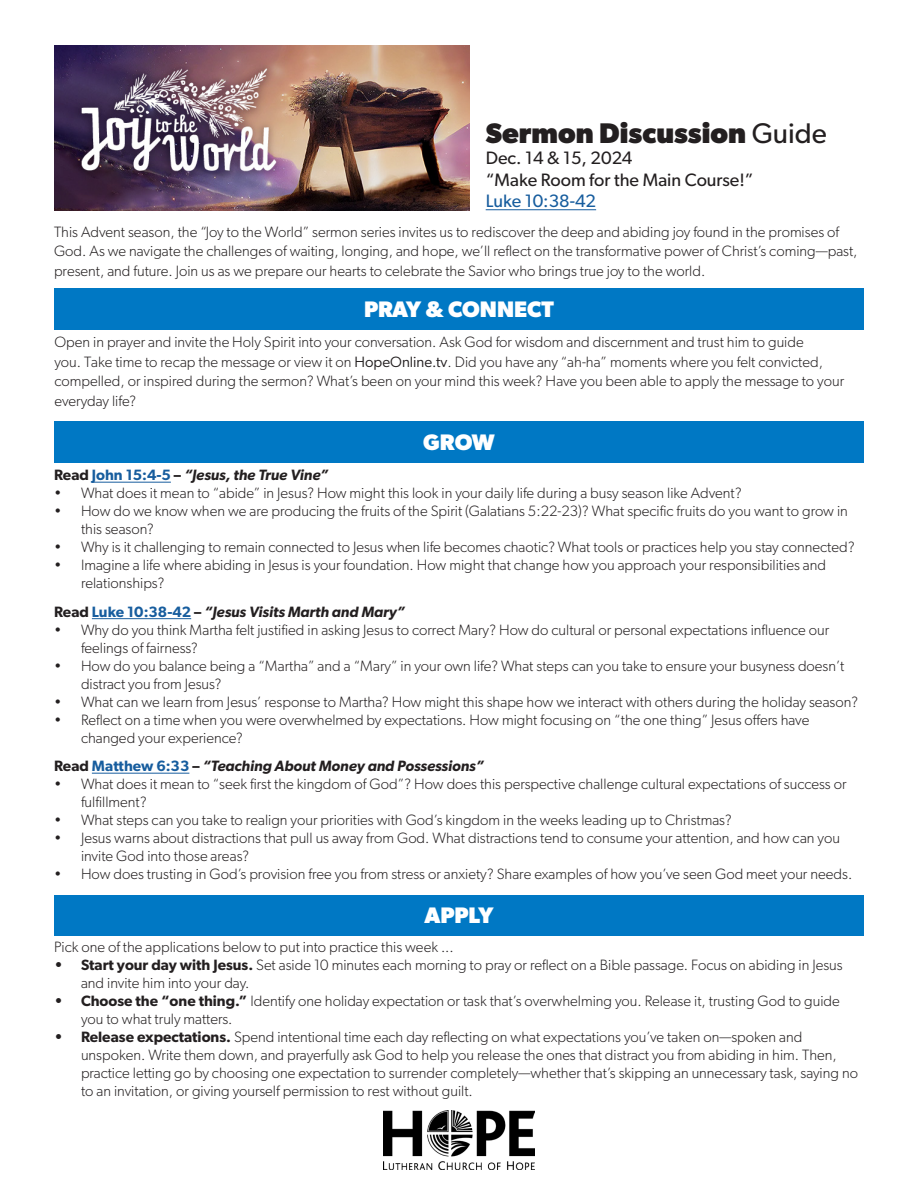
<style>
.page{position:relative;width:918px;height:1188px;background:#fff}
.page>*{position:absolute;margin:0;border:0;box-sizing:border-box;transform-origin:0 0}
.t1{font:700 28.5px "Gibson";color:#231f20}
.t2{font:700 22.5px "Gibson";color:#fff}
.t3{font:18px "Gibson";color:#231f20}
.t4{font:18px "Gibson";color:#175d9e}
.t5{font:300 15px/18px "Gibson";color:#231f20}
.t6{font:italic 600 15px "Gibson";color:#231f20}
.s1{font-weight:400}
.s2{font-style:normal}
.s3{font-style:normal;color:#175d9e}
.s4{font-weight:600}
</style>
<div class="page">
<hr style="left:92px;top:482px;width:79px;height:1px;background:#175d9e">
<hr style="left:92px;top:618px;width:99px;height:1px;background:#175d9e">
<hr style="left:92px;top:773px;width:97px;height:1px;background:#175d9e">
<hr style="left:486px;top:209px;width:110px;height:1px;background:#175d9e">
<img style="left:54px;top:45px;width:416px;height:165px">
<div style="left:54px;top:289px;width:810px;height:41px;background:#0078c4"></div>
<div style="left:54px;top:422px;width:810px;height:41px;background:#0078c4"></div>
<div style="left:54px;top:895px;width:810px;height:41px;background:#0078c4"></div>
<img style="left:384px;top:1111px;width:150px;height:58px">
<p class="t1" style="left:486px;top:116px;width:343px">Sermon Discussion <span class="s1">Guide</span></p>
<p class="t3" style="left:486px;top:147px;width:148px">Dec. 14 &amp; 15, 2024</p>
<p class="t3" style="left:486px;top:169px;width:269px">“Make Room for the Main Course!”</p>
<p class="t4" style="left:486px;top:190px;width:112px">Luke 10:38-42</p>
<p class="t5" style="left:54px;top:222px;width:805px;line-height:19.5px">This Advent season, the “Joy to the World” sermon series invites us to rediscover the deep and abiding joy found in the promises of<br>God. As we navigate the challenges of waiting, longing, and hope, we’ll reflect on the transformative power of Christ’s coming—past, present, and future. Join us as we prepare our hearts to celebrate the Savior who brings true joy to the world.</p>
<p class="t2" style="left:364px;top:295px;width:191px">PRAY &amp; CONNECT</p>
<p class="t5" style="left:54px;top:332px;width:791px;line-height:19.5px">Open in prayer and invite the Holy Spirit into your conversation. Ask God for wisdom and discernment and trust him to guide<br>you. Take time to recap the message or view it on <span class="s1">HopeOnline.tv</span>. Did you have any “ah-ha” moments where you felt convicted, compelled, or inspired during the sermon? What’s been on your mind this week? Have you been able to apply the message to your everyday life?</p>
<p class="t2" style="left:423px;top:429px;width:73px">GROW</p>
<p class="t6" style="left:54px;top:466px;width:276px"><span class="s2">Read</span> <span class="s3">John 15:4-5</span> <span class="s2">–</span> “Jesus, the True Vine”</p>
<p class="t5" style="left:54px;top:484px;width:689px">• What does it mean to “abide” in Jesus? How might this look in your daily life during a busy season like Advent?</p>
<p class="t5" style="left:81px;top:502px;width:768px;text-indent:-27px">• How do we know when we are producing the fruits of the Spirit (Galatians 5:22-23)? What specific fruits do you want to grow in this season?</p>
<p class="t5" style="left:54px;top:538px;width:802px">• Why is it challenging to remain connected to Jesus when life becomes chaotic? What tools or practices help you stay connected?</p>
<p class="t5" style="left:81px;top:556px;width:747px;text-indent:-27px">• Imagine a life where abiding in Jesus is your foundation. How might that change how you approach your responsibilities and relationships?</p>
<p class="t6" style="left:54px;top:603px;width:352px"><span class="s2">Read</span> <span class="s3">Luke 10:38-42</span> <span class="s2">–</span> “Jesus Visits Marth and Mary”</p>
<p class="t5" style="left:81px;top:620px;width:750px;text-indent:-27px">• Why do you think Martha felt justified in asking Jesus to correct Mary? How do cultural or personal expectations influence our feelings of fairness?</p>
<p class="t5" style="left:81px;top:656px;width:765px;text-indent:-27px">• How do you balance being a “Martha” and a “Mary” in your own life? What steps can you take to ensure your busyness doesn’t distract you from Jesus?</p>
<p class="t5" style="left:54px;top:692px;width:806px">• What can we learn from Jesus’ response to Martha? How might this shape how we interact with others during the holiday season?</p>
<p class="t5" style="left:81px;top:710px;width:730px;text-indent:-27px">• Reflect on a time when you were overwhelmed by expectations. How might focusing on “the one thing” Jesus offers have changed your experience?</p>
<p class="t6" style="left:54px;top:757px;width:431px"><span class="s2">Read</span> <span class="s3">Matthew 6:33</span> <span class="s2">–</span> “Teaching About Money and Possessions”</p>
<p class="t5" style="left:81px;top:775px;width:767px;text-indent:-27px">• What does it mean to “seek first the kingdom of God”? How does this perspective challenge cultural expectations of success or fulfillment?</p>
<p class="t5" style="left:54px;top:811px;width:679px">• What steps can you take to realign your priorities with God’s kingdom in the weeks leading up to Christmas?</p>
<p class="t5" style="left:81px;top:829px;width:760px;text-indent:-27px">• Jesus warns about distractions that pull us away from God. What distractions tend to consume your attention, and how can you invite God into those areas?</p>
<p class="t5" style="left:54px;top:865px;width:800px">• How does trusting in God’s provision free you from stress or anxiety? Share examples of how you’ve seen God meet your needs.</p>
<p class="t2" style="left:424px;top:902px;width:71px">APPLY</p>
<p class="t5" style="left:54px;top:938px;width:401px">Pick one of the applications below to put into practice this week ...</p>
<p class="t5" style="left:81px;top:956px;width:763px;text-indent:-27px"><span class="s4">• Start your day with Jesus.</span> Set aside 10 minutes each morning to pray or reflect on a Bible passage. Focus on abiding in Jesus and invite him into your day.</p>
<p class="t5" style="left:81px;top:992px;width:760px;text-indent:-27px"><span class="s4">• Choose the “one thing.”</span> Identify one holiday expectation or task that’s overwhelming you. Release it, trusting God to guide you to what truly matters.</p>
<p class="t5" style="left:81px;top:1028px;width:779px;text-indent:-27px"><span class="s4">• Release expectations.</span> Spend intentional time each day reflecting on what expectations you’ve taken on—spoken and unspoken. Write them down, and prayerfully ask God to help you release the ones that distract you from abiding in him. Then, practice letting go by choosing one expectation to surrender completely—whether that’s skipping an unnecessary task, saying no to an invitation, or giving yourself permission to rest without guilt.</p>
</div>
